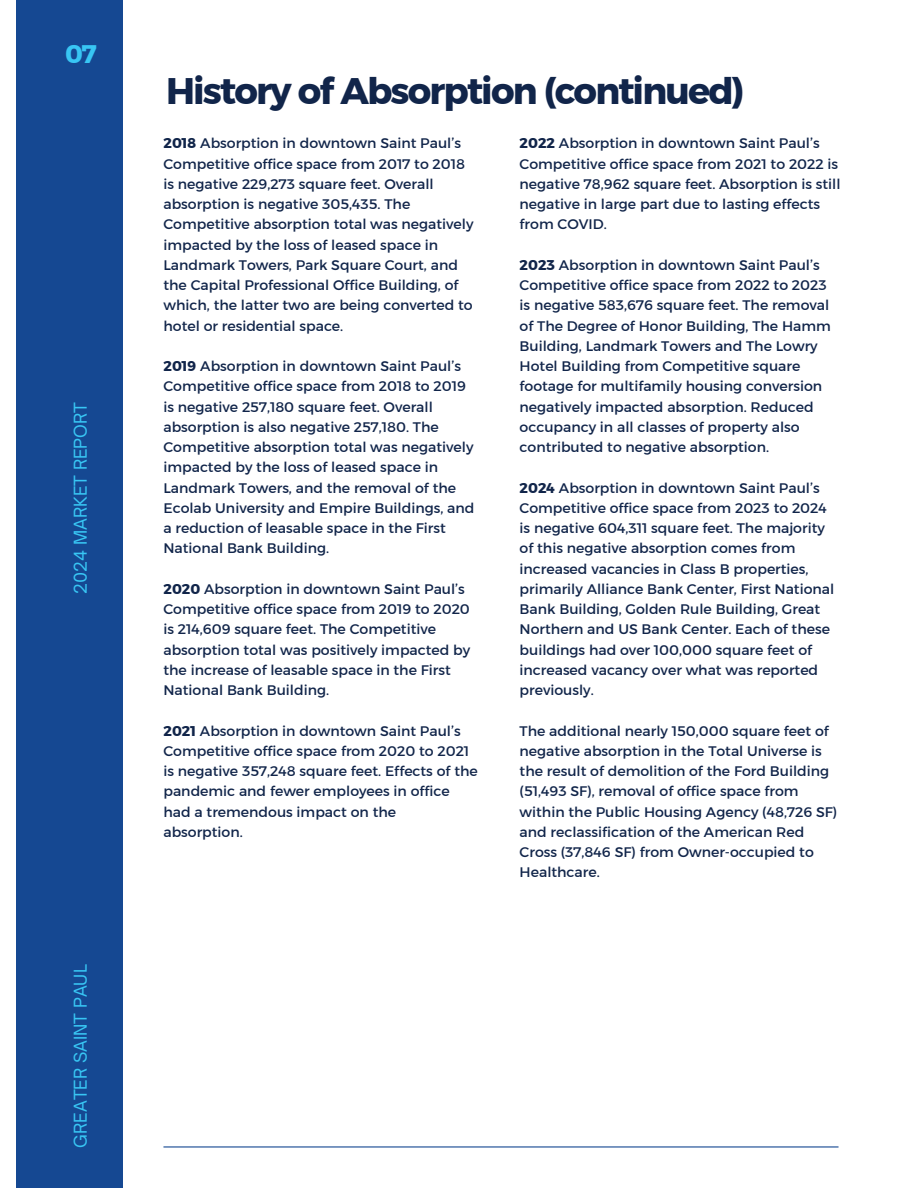
<style>
.page{position:relative;width:918px;height:1188px;background:#fff}
.page>*{position:absolute;margin:0;border:0;box-sizing:border-box;transform-origin:0 0}
.t1{font:36.9px "Kief Montaser Bold";letter-spacing:-.05em;color:#11254a}
.t2{font:25.35px "Kief Montaser Bold";color:#38c6f4}
.t3{font:16.95px "Open Sauce One";color:#38c6f4}
.t4{font:14.1px/20.2px "Kief Montaser Regular";color:#11254a}
.s1{font-family:"Kief Montaser Bold"}
</style>
<div class="page">
<div style="left:16px;top:0;width:107px;height:1188px;background:#154892"></div>
<hr style="left:163px;top:1146px;width:676px;height:2px;background:#154892">
<h2 class="t2" style="left:65px;top:39px;width:33px">07</h2>
<p class="t3" style="left:70px;top:594px;width:193px;rotate:-90deg">2024 MARKET REPORT</p>
<p class="t3" style="left:70px;top:1148px;width:184px;rotate:-90deg">GREATER SAINT PAUL</p>
<h1 class="t1" style="left:166px;top:68px;width:580px">History of Absorption (continued)</h1>
<p class="t4" style="left:520px;top:133px;width:322px"><span class="s1">2022</span> Absorption in downtown Saint Paul’s Competitive office space from 2021 to 2022 is negative 78,962 square feet. Absorption is still negative in large part due to lasting effects from COVID.</p>
<p class="t4" style="left:520px;top:255px;width:313px"><span class="s1">2023</span> Absorption in downtown Saint Paul’s Competitive office space from 2022 to 2023 is negative 583,676 square feet. The removal of The Degree of Honor Building, The Hamm Building, Landmark Towers and The Lowry Hotel Building from Competitive square footage for multifamily housing conversion negatively impacted absorption. Reduced occupancy in all classes of property also contributed to negative absorption.</p>
<p class="t4" style="left:520px;top:478px;width:316px"><span class="s1">2024</span> Absorption in downtown Saint Paul’s Competitive office space from 2023 to 2024 is negative 604,311 square feet. The majority of this negative absorption comes from increased vacancies in Class B properties, primarily Alliance Bank Center, First National Bank Building, Golden Rule Building, Great Northern and US Bank Center. Each of these buildings had over 100,000 square feet of increased vacancy over what was reported previously.</p>
<p class="t4" style="left:520px;top:721px;width:319px">The additional nearly 150,000 square feet of negative absorption in the Total Universe is the result of demolition of the Ford Building (51,493 SF), removal of office space from within the Public Housing Agency (48,726 SF) and reclassification of the American Red Cross (37,846 SF) from Owner-occupied to Healthcare.</p>
<p class="t4" style="left:163px;top:133px;width:312px"><span class="s1">2018</span> Absorption in downtown Saint Paul’s Competitive office space from 2017 to 2018 is negative 229,273 square feet. Overall absorption is negative 305,435. The Competitive absorption total was negatively impacted by the loss of leased space in Landmark Towers, Park Square Court, and the Capital Professional Office Building, of which, the latter two are being converted to hotel or residential space.</p>
<p class="t4" style="left:163px;top:356px;width:312px"><span class="s1">2019</span> Absorption in downtown Saint Paul’s Competitive office space from 2018 to 2019 is negative 257,180 square feet. Overall absorption is also negative 257,180. The Competitive absorption total was negatively impacted by the loss of leased space in Landmark Towers, and the removal of the Ecolab University and Empire Buildings, and a reduction of leasable space in the First National Bank Building.</p>
<p class="t4" style="left:163px;top:579px;width:308px"><span class="s1">2020</span> Absorption in downtown Saint Paul’s Competitive office space from 2019 to 2020 is 214,609 square feet. The Competitive absorption total was positively impacted by the increase of leasable space in the First National Bank Building.</p>
<p class="t4" style="left:163px;top:721px;width:316px"><span class="s1">2021</span> Absorption in downtown Saint Paul’s Competitive office space from 2020 to 2021 is negative 357,248 square feet. Effects of the pandemic and fewer employees in office had a tremendous impact on the absorption.</p>
</div>
